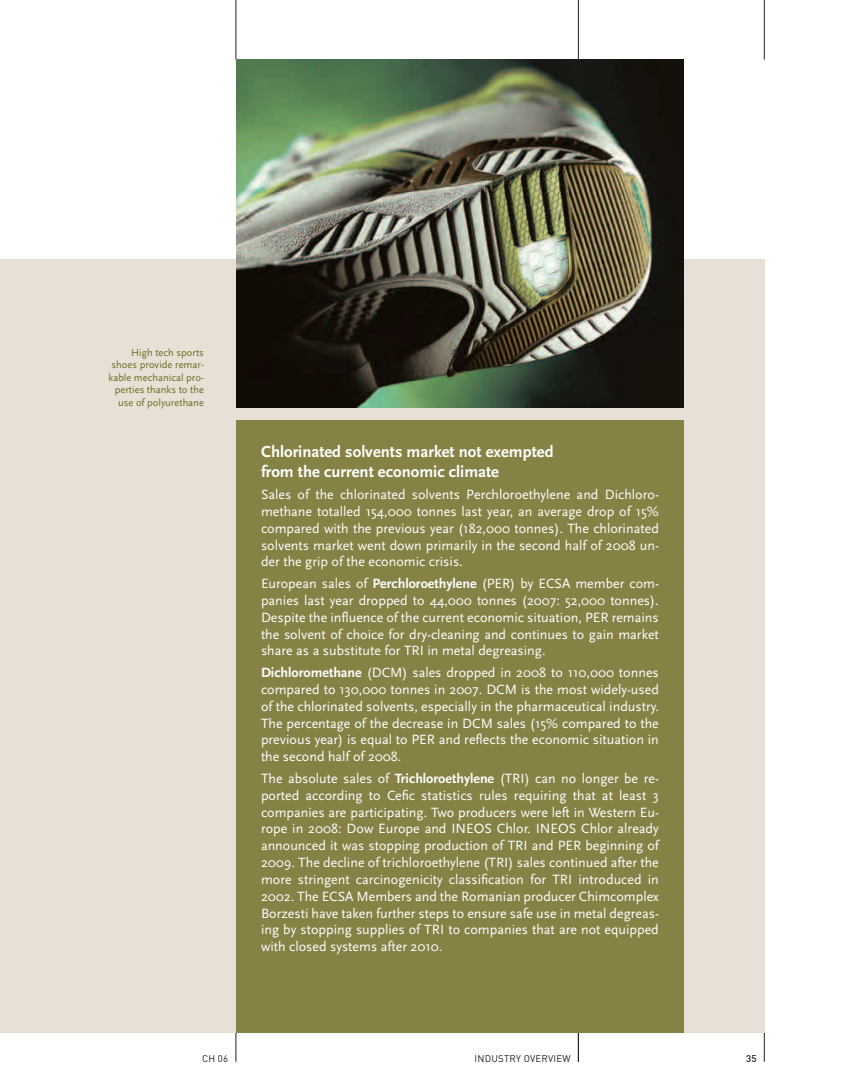
<style>
.page{position:relative;width:844px;height:1092px;background:#fff}
.page>*{position:absolute;margin:0;border:0;box-sizing:border-box;transform-origin:0 0}
.t1{font:700 16.62px/19.9px "Scala Sans";color:#fff}
.t2{font:14px/16.8px "Scala Sans";color:#fff;text-align:justify}
.t3{font:10.5px/12.6px "Scala Sans";color:#6e6b22;text-align:right}
.t4{font:9.62px "DIN";letter-spacing:.02em;color:#231f20}
.t5{font:500 9.62px "DIN";color:#231f20}
.s1{font-weight:700}
</style>
<div class="page">
<hr style="left:763px;top:0;width:1px;height:60px;background:#231f20">
<hr style="left:577px;top:0;width:1px;height:60px;background:#231f20">
<hr style="left:235px;top:0;width:1px;height:60px;background:#231f20">
<svg style="left:763px;top:1032px;width:1px;height:29px"></svg>
<svg style="left:235px;top:1032px;width:1px;height:29px"></svg>
<div style="left:0;top:259px;width:764px;height:773px;background:#e6e0d7"></div>
<svg style="left:577px;top:1032px;width:1px;height:29px"></svg>
<div style="left:236px;top:420px;width:447px;height:612px;background:#868246"></div>
<img style="left:236px;top:60px;width:447px;height:347px">
<p class="t3" style="left:109px;top:346px;width:97px">High tech sports shoes provide remar&shy;kable mechanical pro&shy;perties thanks to the use of polyurethane</p>
<p class="t1" style="left:261px;top:442px;width:294px">Chlorinated solvents market not exempted from the current economic climate</p>
<p class="t2" style="left:261px;top:486px;width:399px">Sales of the chlorinated solvents Perchloroethylene and Dichloro&shy;methane totalled 154,000 tonnes last year, an average drop of 15% compared with the previous year (182,000 tonnes). The chlorinated solvents market went down primarily in the second half of 2008 un&shy;der the grip of the economic crisis.</p>
<p class="t2" style="left:261px;top:575px;width:399px">European sales of <span class="s1">Perchloroethylene</span> (PER) by ECSA member com&shy;panies last year dropped to 44,000 tonnes (2007: 52,000 tonnes).<br>Despite the influence of the current economic situation, PER remains the solvent of choice for dry-cleaning and continues to gain market share as a substitute for TRI in metal degreasing.</p>
<p class="t2" style="left:261px;top:664px;width:399px"><span class="s1">Dichloromethane</span> (DCM) sales dropped in 2008 to 110,000 tonnes compared to 130,000 tonnes in 2007. DCM is the most widely-used of the chlorinated solvents, especially in the pharmaceutical industry.<br>The percentage of the decrease in DCM sales (15% compared to the previous year) is equal to PER and reflects the economic situation in the second half of 2008.</p>
<p class="t2" style="left:261px;top:770px;width:399px">The absolute sales of <span class="s1">Trichloroethylene</span> (TRI) can no longer be re&shy;ported according to Cefic statistics rules requiring that at least 3 companies are participating. Two producers were left in Western Eu&shy;rope in 2008: Dow Europe and INEOS Chlor. INEOS Chlor already announced it was stopping production of TRI and PER beginning of 2009. The decline of trichloroethylene (TRI) sales continued after the more stringent carcinogenicity classification for TRI introduced in 2002. The ECSA Members and the Romanian producer Chimcomplex Borzesti have taken further steps to ensure safe use in metal degreas&shy;ing by stopping supplies of TRI to companies that are not equipped with closed systems after 2010.</p>
<p class="t4" style="left:202px;top:1052px;width:28px">CH 06</p>
<p class="t4" style="left:474px;top:1052px;width:97px">INDUSTRY OVERVIEW</p>
<p class="t5" style="left:745px;top:1051px;width:12px">35</p>
</div>
